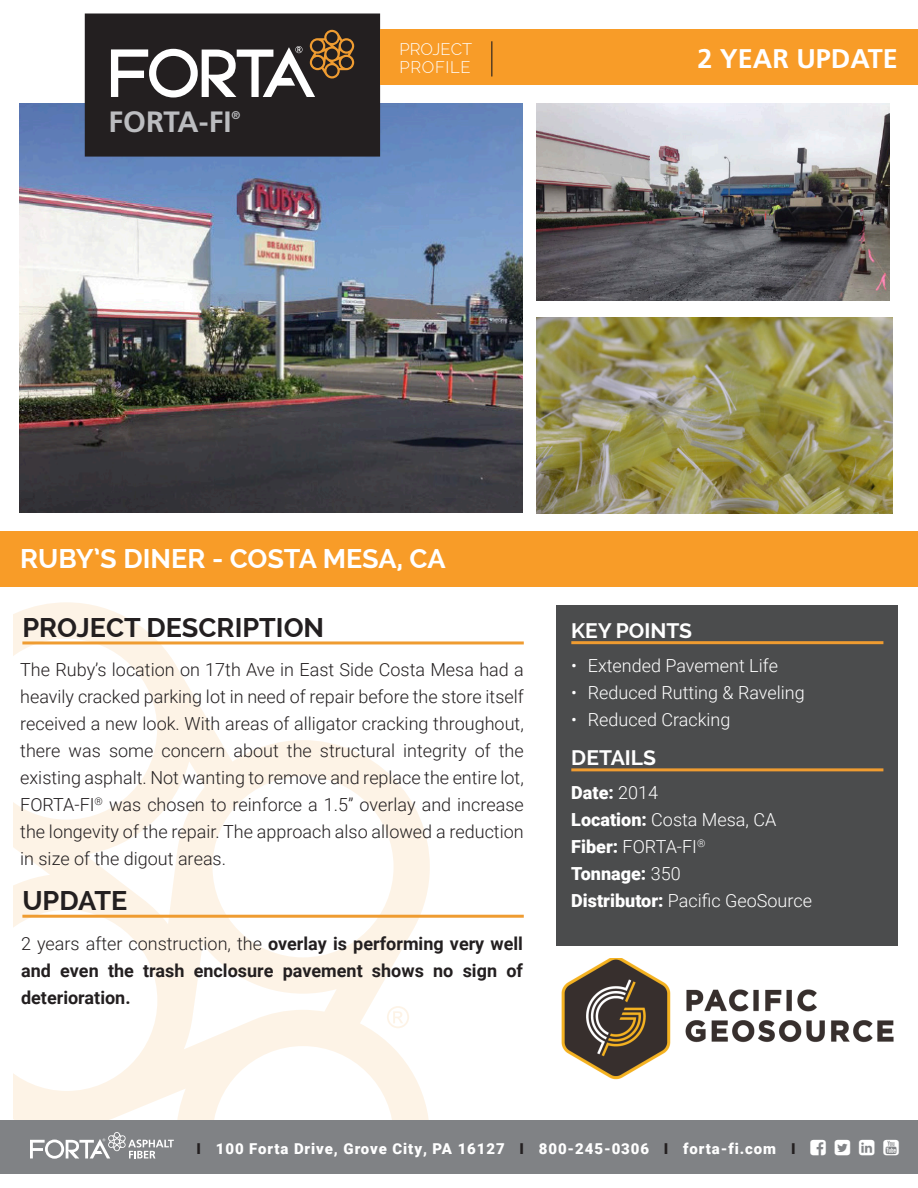
<style>
.page{position:relative;width:918px;height:1188px;background:#fff}
.page>*{position:absolute;margin:0;border:0;box-sizing:border-box;transform-origin:0 0}
.t1{font:700 29.4px "Frutiger";color:#bcbdc0}
.Project_Description{font:700 27px "Raleway";color:#231f20}
.Project___Location{font:700 27px "Raleway";letter-spacing:-.005em;color:#fff}
.Application{font:700 27px "Frutiger";color:#fff}
.Key_Points___Details{font:700 21px "Raleway";color:#fff}
.Description_Body{font:300 18px/27px "Roboto";color:#231f20;text-align:justify}
.Description_Body-2{font:700 18px/27px "Roboto";color:#231f20;text-align:justify}
.Bullets{font:300 18px "Roboto";color:#fff}
.t2{font:900 18px/27px "Roboto";color:#fff}
.t3{font:300 16.5px "Raleway";color:#fff}
.t4{font:300 16.5px "Raleway";letter-spacing:.04em;color:#fff}
.t5{font:900 15px "Roboto";letter-spacing:.06em;color:#fff}
.t6{font:700 11.1px "Frutiger";color:#bcbdc0}
.s1{font-weight:300}
.s2{font-weight:900}
.s3{color:#231f20}
</style>
<div class="page">
<img style="left:19px;top:104px;width:504px;height:409px">
<div style="left:86px;top:14px;width:293px;height:142px;background:#231f20"></div>
<div style="left:85px;top:14px;width:295px;height:143px;border:2px solid #231f20"></div>
<svg style="left:14px;top:602px;width:416px;height:518px"></svg>
<svg style="left:387px;top:1006px;width:22px;height:22px"></svg>
<div style="left:556px;top:606px;width:342px;height:340px;background:#4b4c4d"></div>
<div style="left:0;top:531px;width:918px;height:56px;background:#f89c28"></div>
<hr style="left:22px;top:641px;width:502px;height:3px;background:#ef9c31">
<hr style="left:571px;top:641px;width:312px;height:3px;background:#ef9c31">
<hr style="left:571px;top:768px;width:312px;height:3px;background:#ef9c31">
<img style="left:537px;top:104px;width:352px;height:197px">
<div style="left:537px;top:316px;width:361px;height:197px;background:linear-gradient(to bottom,#fff,#fff)"></div>
<img style="left:537px;top:318px;width:355px;height:195px">
<div style="left:0;top:1120px;width:918px;height:54px;background:#808285"></div>
<svg style="left:30px;top:1132px;width:144px;height:27px"></svg>
<svg style="left:111px;top:30px;width:243px;height:68px"></svg>
<div style="left:380px;top:29px;width:538px;height:56px;background:#f89c28"></div>
<hr style="left:491px;top:41px;width:1px;height:36px;background:#231f20">
<img style="left:561px;top:958px;width:333px;height:122px">
<hr style="left:22px;top:915px;width:502px;height:3px;background:#ef9c31">
<p class="t1" style="left:109px;top:104px;width:124px">FORTA-FI</p>
<p class="t6" style="left:232px;top:109px;width:10px">®</p>
<p class="t3" style="left:400px;top:40px;width:74px">PROJECT</p>
<p class="t4" style="left:400px;top:58px;width:73px">PROFILE</p>
<p class="Project___Location" style="left:20px;top:543px;width:427px">RUBY’S DINER - COSTA MESA, CA</p>
<p class="Application" style="left:697px;top:43px;width:202px">2 YEAR UPDATE</p>
<p class="Project_Description" style="left:22px;top:612px;width:303px">PROJECT DESCRIPTION</p>
<p class="Key_Points___Details" style="left:571px;top:618px;width:122px">KEY POINTS</p>
<p class="Bullets" style="left:571px;top:653px;width:208px">• Extended Pavement Life</p>
<p class="Bullets" style="left:571px;top:680px;width:235px">• Reduced Rutting &amp; Raveling</p>
<p class="Bullets" style="left:571px;top:707px;width:161px">• Reduced Cracking</p>
<p class="Key_Points___Details" style="left:571px;top:746px;width:86px">DETAILS</p>
<p class="t2" style="left:571px;top:779px;width:88px">Date: <span class="s1">2014</span></p>
<p class="Bullets" style="left:571px;top:807px;width:206px"><span class="s2">Location:</span> Costa Mesa, CA</p>
<p class="t2" style="left:571px;top:833px;width:136px">Fiber: <span class="s1">FORTA-FI</span><sup>®<br></sup>Tonnage: <span class="s1">350</span></p>
<p class="Bullets" style="left:571px;top:888px;width:242px"><span class="s2">Distributor:</span> Pacific GeoSource</p>
<p class="Description_Body" style="left:20px;top:655px;width:505px">The Ruby’s location on 17th Ave in East Side Costa Mesa had a heavily cracked parking lot in need of repair before the store itself received a new look. With areas of alligator cracking throughout, there was some concern about the structural integrity of the existing asphalt. Not wanting to remove and replace the entire lot, FORTA-FI<sup>®</sup> was chosen to reinforce a 1.5” overlay and increase the longevity of the repair. The approach also allowed a reduction in size of the digout areas.</p>
<p class="Project_Description" style="left:22px;top:885px;width:107px">UPDATE</p>
<p class="Description_Body-2" style="left:21px;top:930px;width:503px"><span class="s1">2 years after construction, the</span> overlay is performing very well and even the trash enclosure pavement shows no sign of deterioration.</p>
<p class="t5" style="left:197px;top:1138px;width:600px"><span class="s3">I</span> 100 Forta Drive, Grove City, PA 16127 <span class="s3">I</span> 800-245-0306 <span class="s3">I</span> forta-fi.com <span class="s3">I</span></p>
</div>
